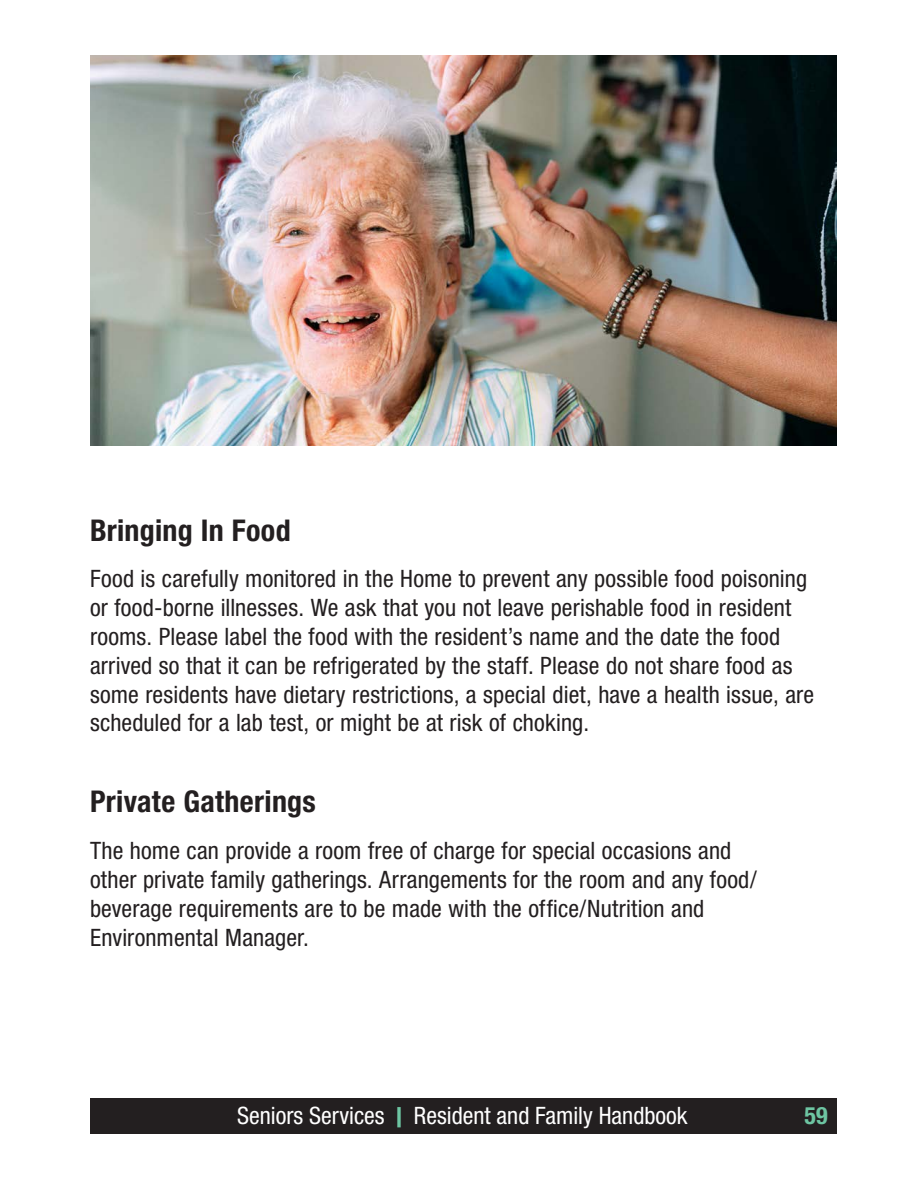
<style>
.page{position:relative;width:918px;height:1188px;background:#fff}
.page>*{position:absolute;margin:0;border:0;box-sizing:border-box;transform-origin:0 0}
.Seniors_Styles_h4{font:700 condensed 30px "Helvetica Neue LT Std";letter-spacing:.01em;color:#231f20}
.Seniors_Styles_body{font:condensed 24px/28.8px "Helvetica Neue LT Std";letter-spacing:.01em;color:#231f20}
.t1{font:condensed 24px "Helvetica Neue LT Std";color:#fff}
.t2{font:700 condensed 24px "Helvetica Neue LT Std";color:#6dc5a2}
.s1{font-weight:900;font-size:27.3px;color:#6dc5a2}
</style>
<div class="page">
<img style="left:90px;top:56px;width:747px;height:390px">
<div style="left:90px;top:1098px;width:747px;height:36px;background:#231f20"></div>
<h4 class="Seniors_Styles_h4" style="left:90px;top:512px;width:202px">Bringing In Food</h4>
<p class="Seniors_Styles_body" style="left:90px;top:564px;width:726px">Food is carefully monitored in the Home to prevent any possible food poisoning or food-borne illnesses. We ask that you not leave perishable food in resident rooms. Please label the food with the resident’s name and the date the food arrived so that it can be refrigerated by the staff. Please do not share food as some residents have dietary restrictions, a special diet, have a health issue, are scheduled for a lab test, or might be at risk of choking.</p>
<h4 class="Seniors_Styles_h4" style="left:90px;top:784px;width:227px">Private Gatherings</h4>
<p class="Seniors_Styles_body" style="left:90px;top:836px;width:668px">The home can provide a room free of charge for special occasions and other private family gatherings. Arrangements for the room and any food/ beverage requirements are to be made with the office/Nutrition and Environmental Manager.</p>
<p class="t1" style="left:237px;top:1102px;width:452px">Seniors Services <span class="s1">|</span> Resident and Family Handbook</p>
<p class="t2" style="left:805px;top:1101px;width:25px">59</p>
</div>
